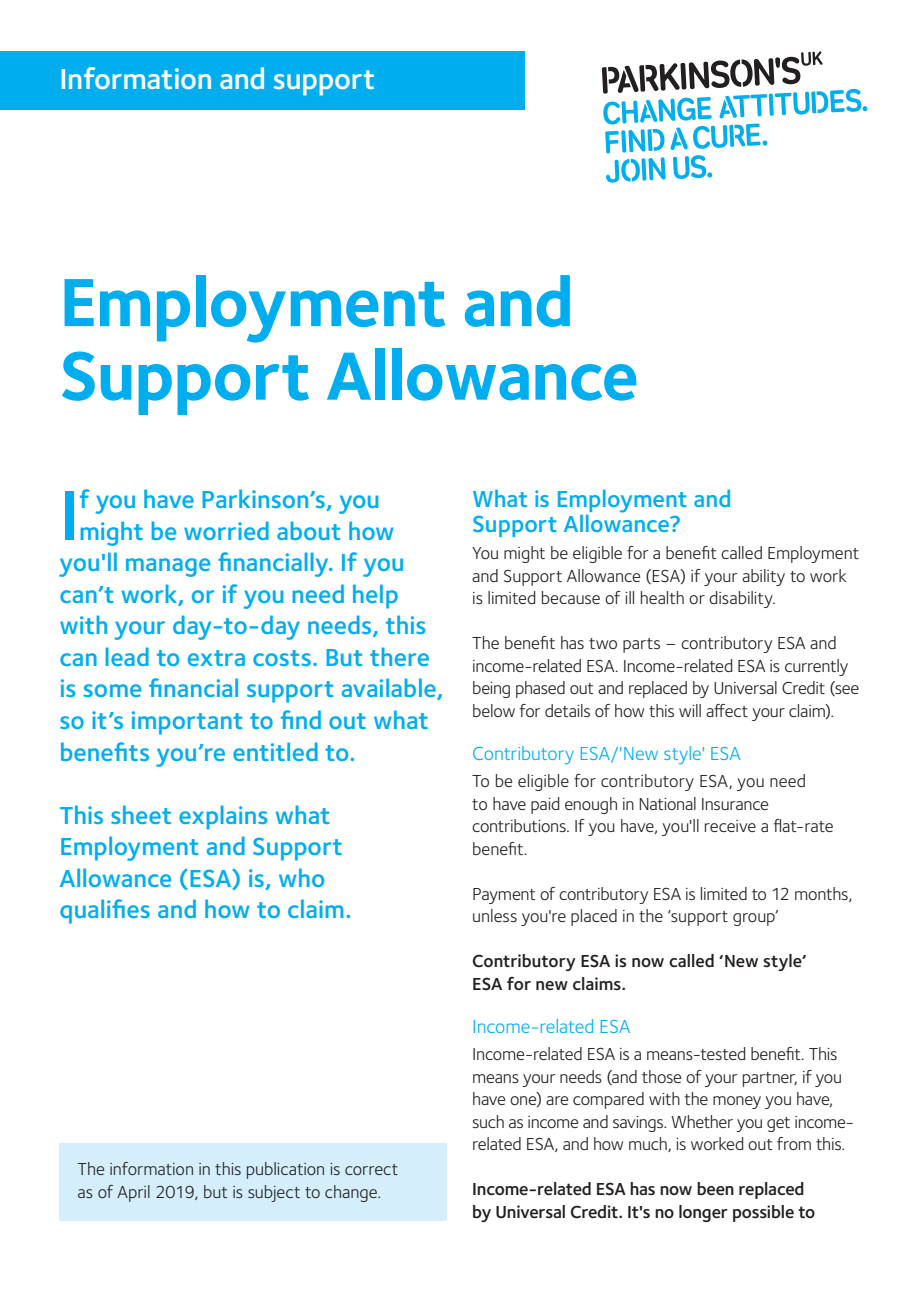
<style>
.page{position:relative;width:919px;height:1289px;background:#fff}
.page>*{position:absolute;margin:0;border:0;box-sizing:border-box;transform-origin:0 0}
.Intro{font:600 72.75px "Foundry Sterling";color:#00aeef}
.Main_Heading{font:700 70.5px/73.5px "Foundry Sterling";letter-spacing:-.02em;color:#00aeef}
.t1{font:600 30px "Foundry Sterling";letter-spacing:-.01em;color:#fff}
.Intro-2{font:600 25.5px/31.5px "Foundry Sterling";color:#00aeef}
.Subheading{font:600 24px/25.5px "Foundry Sterling";color:#00aeef}
.sub_sub_heading{font:19.5px "Foundry Sterling";letter-spacing:-.005em;color:#00aeef}
.Copy{font:18px/22.5px "Foundry Sterling";letter-spacing:-.015em;color:#231f20}
.Copy-2{font:600 18px/22.5px "Foundry Sterling";letter-spacing:-.01em;color:#231f20}
</style>
<div class="page">
<svg style="left:602px;top:51px;width:265px;height:132px"></svg>
<div style="left:0;top:51px;width:525px;height:59px;background:#00aeef"></div>
<div style="left:60px;top:1142px;width:386px;height:78px;background:#d4effb"></div>
<p class="t1" style="left:60px;top:61px;width:317px">Information and support</p>
<p class="Main_Heading" style="left:60px;top:269px;width:581px">Employment and<br>Support Allowance</p>
<p class="Intro" style="left:60px;top:472px;width:21px">I</p>
<p class="Intro-2" style="left:79px;top:485px;width:302px">f you have Parkinson’s, you</p>
<p class="Intro-2" style="left:79px;top:516px;width:317px">might be worried about how</p>
<p class="Intro-2" style="left:60px;top:548px;width:346px">you'll manage financially. If you</p>
<p class="Intro-2" style="left:60px;top:579px;width:341px">can’t work, or if you need help</p>
<p class="Intro-2" style="left:60px;top:611px;width:368px">with your day-to-day needs, this</p>
<p class="Intro-2" style="left:60px;top:642px;width:372px">can lead to extra costs. But there</p>
<p class="Intro-2" style="left:60px;top:674px;width:385px">is some financial support available,</p>
<p class="Intro-2" style="left:60px;top:705px;width:371px">so it’s important to find out what</p>
<p class="Intro-2" style="left:60px;top:737px;width:298px">benefits you’re entitled to.</p>
<p class="Intro-2" style="left:60px;top:800px;width:294px">This sheet explains what<br>Employment and Support<br>Allowance (ESA) is, who qualifies and how to claim.</p>
<p class="Copy" style="left:78px;top:1158px;width:322px">The information in this publication is correct as of April 2019, but is subject to change.</p>
<p class="Subheading" style="left:472px;top:487px;width:261px">What is Employment and<br>Support Allowance?</p>
<p class="Copy" style="left:472px;top:542px;width:388px">You might be eligible for a benefit called Employment and Support Allowance (ESA) if your ability to work is limited because of ill health or disability.</p>
<p class="Copy" style="left:472px;top:632px;width:388px">The benefit has two parts – contributory ESA and income-related ESA. Income-related ESA is currently being phased out and replaced by Universal Credit (see below for details of how this will affect your claim).</p>
<p class="sub_sub_heading" style="left:472px;top:742px;width:270px">Contributory ESA/'New style' ESA</p>
<p class="Copy" style="left:472px;top:770px;width:363px">To be eligible for contributory ESA, you need<br>to have paid enough in National Insurance contributions. If you have, you'll receive a flat-rate benefit.</p>
<p class="Copy" style="left:472px;top:882px;width:382px">Payment of contributory ESA is limited to 12 months, unless you're placed in the ‘support group’</p>
<p class="Copy-2" style="left:472px;top:950px;width:336px">Contributory ESA is now called ‘New style’<br>ESA for new claims.</p>
<p class="sub_sub_heading" style="left:472px;top:1015px;width:159px">Income-related ESA</p>
<p class="Copy" style="left:472px;top:1042px;width:383px">Income-related ESA is a means-tested benefit. This means your needs (and those of your partner, if you have one) are compared with the money you have, such as income and savings. Whether you get income&shy;related ESA, and how much, is worked out from this.</p>
<p class="Copy-2" style="left:472px;top:1178px;width:344px">Income-related ESA has now been replaced by Universal Credit. It's no longer possible to</p>
</div>
